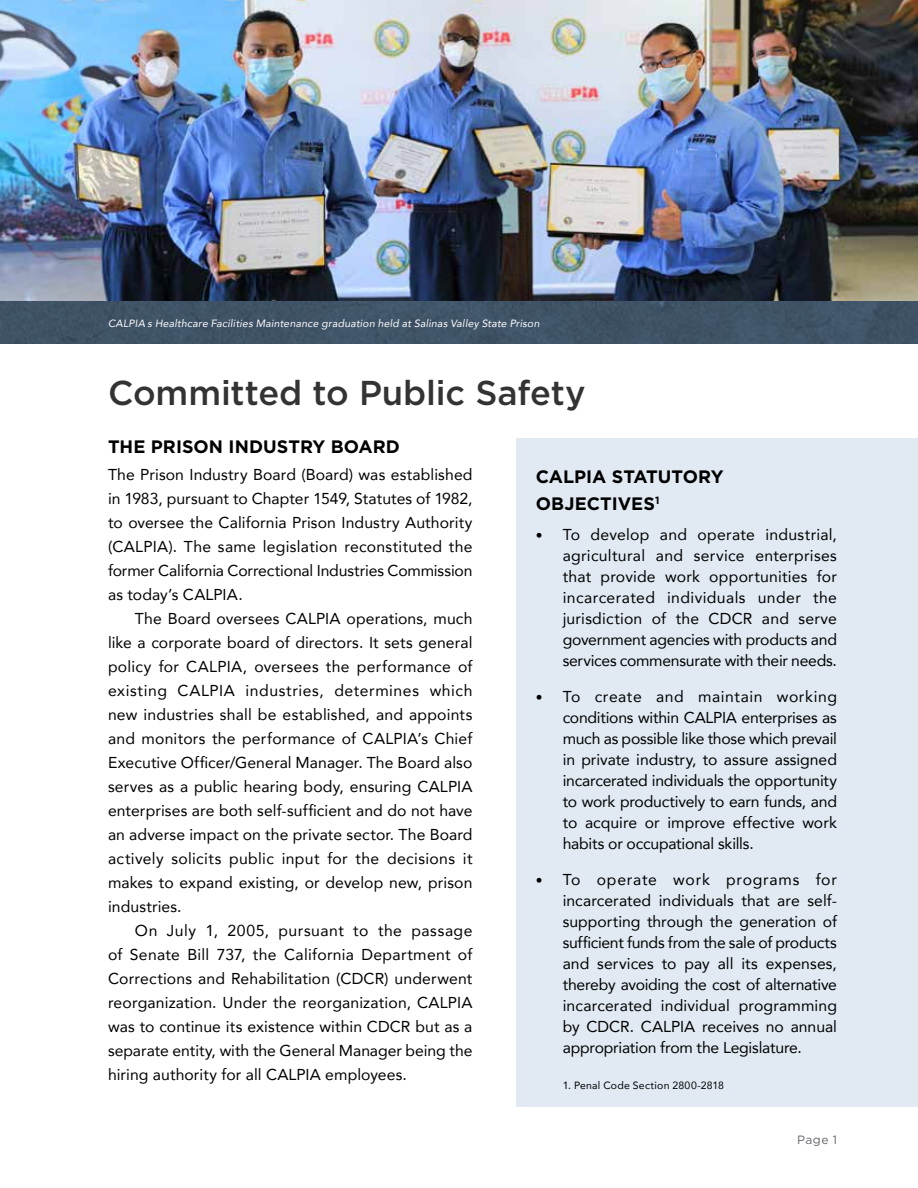
<style>
.page{position:relative;width:918px;height:1188px;background:#fff}
.page>*{position:absolute;margin:0;border:0;box-sizing:border-box;transform-origin:0 0}
.t1{font:500 34.5px "Gotham";letter-spacing:-.005em;color:#333334}
.t2{font:700 18px/27px "Gotham";color:#000}
.t3{font:15.75px/24px "Avenir";letter-spacing:-.005em;color:#000;text-align:justify}
.t4{font:12px "Gotham";color:#636466}
.t5{font:italic 10.5px "Avenir";letter-spacing:.02em;color:#fff}
.t6{font:10.5px "Avenir";letter-spacing:.02em;color:#000}
.s1{font-size:13.5px}
</style>
<div class="page">
<div style="left:516px;top:438px;width:402px;height:669px;background:#e1eaf3"></div>
<img style="left:0;top:0;width:918px;height:343px">
<p class="t5" style="left:108px;top:317px;width:433px">CALPIA s Healthcare Facilities Maintenance graduation held at Salinas Valley State Prison</p>
<h2 class="t1" style="left:108px;top:370px;width:479px">Committed to Public Safety</h2>
<h3 class="t2" style="left:108px;top:433px;width:293px">THE PRISON INDUSTRY BOARD</h3>
<p class="t3" style="left:108px;top:462px;width:366px">The Prison Industry Board (Board) was established in 1983, pursuant to Chapter 1549, Statutes of 1982, to oversee the California Prison Industry Authority (CALPIA). The same legislation reconstituted the former California Correctional Industries Commission as today’s CALPIA.</p>
<p class="t3" style="left:108px;top:606px;width:366px;text-indent:27px">The Board oversees CALPIA operations, much like a corporate board of directors. It sets general policy for CALPIA, oversees the performance of existing CALPIA industries, determines which new industries shall be established, and appoints and monitors the performance of CALPIA’s Chief Executive Officer/General Manager. The Board also serves as a public hearing body, ensuring CALPIA enterprises are both self-sufficient and do not have an adverse impact on the private sector. The Board actively solicits public input for the decisions it makes to expand existing, or develop new, prison industries.</p>
<p class="t3" style="left:108px;top:918px;width:366px;text-indent:27px">On July 1, 2005, pursuant to the passage of Senate Bill 737, the California Department of Corrections and Rehabilitation (CDCR) underwent reorganization. Under the reorganization, CALPIA was to continue its existence within CDCR but as a separate entity, with the General Manager being the hiring authority for all CALPIA employees.</p>
<h3 class="t2" style="left:536px;top:463px;width:189px">CALPIA STATUTORY<br>OBJECTIVES<sup>1</sup></h3>
<p class="t3" style="left:563px;top:524px;width:276px;line-height:21px;text-indent:-27px"><span class="s1">•</span> To develop and operate industrial, agricultural and service enterprises that provide work opportunities for incarcerated individuals under the jurisdiction of the CDCR and serve government agencies with products and services commensurate with their needs.</p>
<p class="t3" style="left:563px;top:686px;width:276px;line-height:21px;text-indent:-27px"><span class="s1">•</span> To create and maintain working conditions within CALPIA enterprises as much as possible like those which prevail in private industry, to assure assigned incarcerated individuals the opportunity to work productively to earn funds, and to acquire or improve effective work habits or occupational skills.</p>
<p class="t3" style="left:563px;top:869px;width:276px;line-height:21px;text-indent:-27px"><span class="s1">•</span> To operate work programs for incarcerated individuals that are self&shy;supporting through the generation of sufficient funds from the sale of products and services to pay all its expenses, thereby avoiding the cost of alternative incarcerated individual programming by CDCR. CALPIA receives no annual appropriation from the Legislature.</p>
<p class="t6" style="left:563px;top:1077px;width:163px">1. Penal Code Section 2800-2818</p>
<p class="t4" style="left:797px;top:1132px;width:41px">Page 1</p>
</div>
